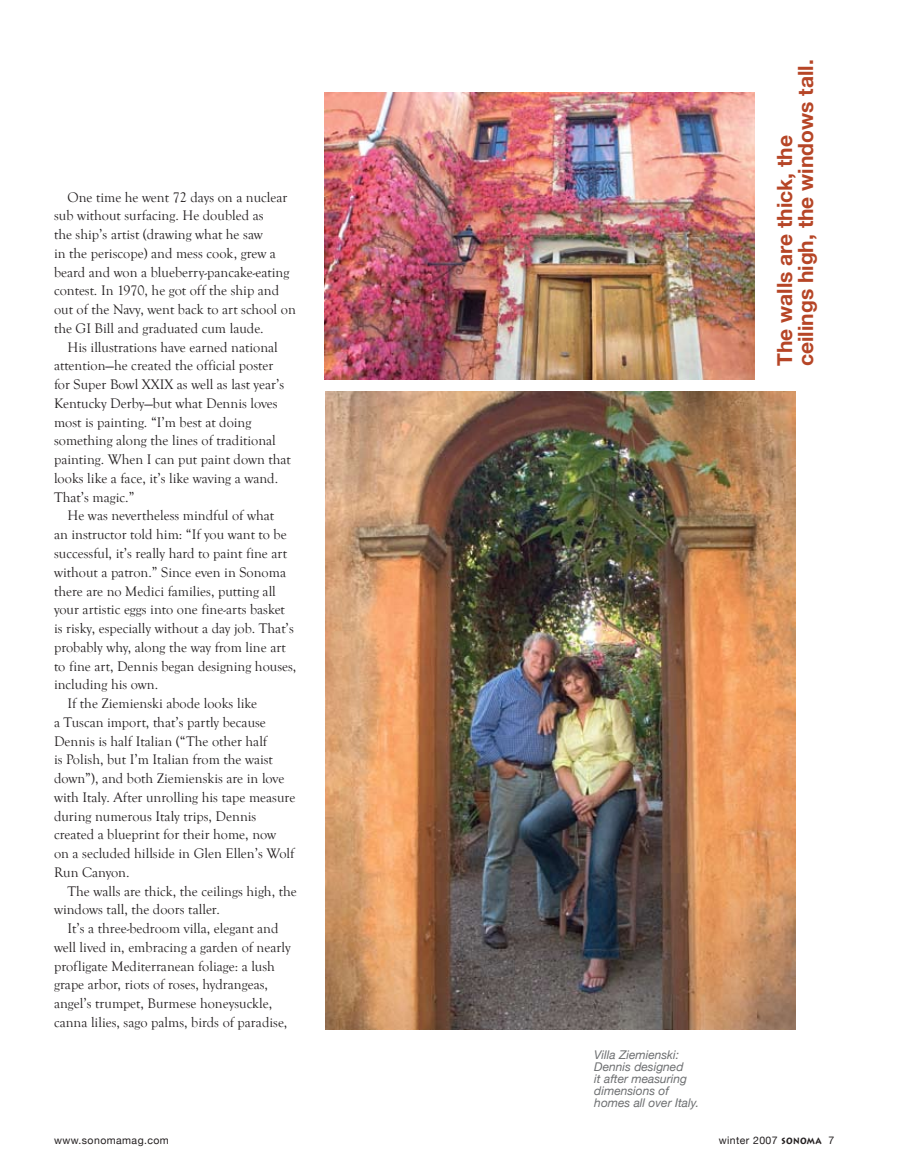
<style>
.page{position:relative;width:905px;height:1175px;background:#fff}
.page>*{position:absolute;margin:0;border:0;box-sizing:border-box;transform-origin:0 0}
.t1{font:700 21px/21px "Helvetica Neue";color:#b64526}
.t2{font:14.25px/18.8px "Goudy Old Style T";color:#231f20}
.t3{font:italic 12px/12px "Helvetica Neue";color:#6d6f71}
.t4{font:10.5px "Helvetica Neue";letter-spacing:.04em;color:#231f20}
.s1{font-family:"Lithos Pro";font-weight:700}
</style>
<div class="page">
<img style="left:325px;top:391px;width:471px;height:638px">
<img style="left:324px;top:93px;width:430px;height:286px">
<p class="t2" style="left:54px;top:187px;width:243px;text-indent:13px">One time he went 72 days on a nuclear sub without surfacing. He doubled as<br>the ship’s artist (drawing what he saw<br>in the periscope) and mess cook, grew a beard and won a blueberry-pancake-eating contest. In 1970, he got off the ship and out of the Navy, went back to art school on the GI Bill and graduated cum laude.</p>
<p class="t2" style="left:54px;top:337px;width:238px;text-indent:13px">His illustrations have earned national attention—he created the official poster for Super Bowl XXIX as well as last year’s Kentucky Derby—but what Dennis loves most is painting. “I’m best at doing something along the lines of traditional painting. When I can put paint down that looks like a face, it’s like waving a wand.<br>That’s magic.”</p>
<p class="t2" style="left:68px;top:506px;width:208px">He was nevertheless mindful of what</p>
<p class="t2" style="left:54px;top:525px;width:234px">an instructor told him: “If you want to be</p>
<p class="t2" style="left:54px;top:544px;width:234px">successful, it’s really hard to paint fine art</p>
<p class="t2" style="left:54px;top:562px;width:233px">without a patron.” Since even in Sonoma</p>
<p class="t2" style="left:54px;top:581px;width:223px">there are no Medici families, putting all</p>
<p class="t2" style="left:54px;top:600px;width:232px">your artistic eggs into one fine-arts basket</p>
<p class="t2" style="left:54px;top:619px;width:241px">is risky, especially without a day job. That’s</p>
<p class="t2" style="left:54px;top:637px;width:233px">probably why, along the way from line art</p>
<p class="t2" style="left:54px;top:656px;width:244px">to fine art, Dennis began designing houses,</p>
<p class="t2" style="left:54px;top:675px;width:106px">including his own.</p>
<p class="t2" style="left:68px;top:694px;width:191px">If the Ziemienski abode looks like</p>
<p class="t2" style="left:54px;top:712px;width:213px">a Tuscan import, that’s partly because</p>
<p class="t2" style="left:54px;top:731px;width:214px">Dennis is half Italian (“The other half</p>
<p class="t2" style="left:54px;top:750px;width:220px">is Polish, but I’m Italian from the waist</p>
<p class="t2" style="left:54px;top:769px;width:232px">down”), and both Ziemienskis are in love</p>
<p class="t2" style="left:54px;top:787px;width:243px">with Italy. After unrolling his tape measure</p>
<p class="t2" style="left:54px;top:806px;width:204px">during numerous Italy trips, Dennis</p>
<p class="t2" style="left:54px;top:825px;width:224px">created a blueprint for their home, now</p>
<p class="t2" style="left:54px;top:844px;width:242px">on a secluded hillside in Glen Ellen’s Wolf</p>
<p class="t2" style="left:54px;top:862px;width:77px">Run Canyon.</p>
<p class="t2" style="left:68px;top:881px;width:231px">The walls are thick, the ceilings high, the</p>
<p class="t2" style="left:54px;top:900px;width:167px">windows tall, the doors taller.</p>
<p class="t2" style="left:68px;top:919px;width:212px">It’s a three-bedroom villa, elegant and</p>
<p class="t2" style="left:54px;top:938px;width:238px">well lived in, embracing a garden of nearly</p>
<p class="t2" style="left:54px;top:956px;width:222px">profligate Mediterranean foliage: a lush</p>
<p class="t2" style="left:54px;top:975px;width:215px">grape arbor, riots of roses, hydrangeas,</p>
<p class="t2" style="left:54px;top:994px;width:220px">angel’s trumpet, Burmese honeysuckle,</p>
<p class="t2" style="left:54px;top:1013px;width:235px">canna lilies, sago palms, birds of paradise,</p>
<h1 class="t1" style="left:773px;top:366px;width:308px;rotate:-90deg">The walls are thick, the ceilings high, the windows tall.</h1>
<p class="t3" style="left:594px;top:1048px;width:106px">Villa Ziemienski:<br>Dennis designed<br>it after measuring dimensions of homes all over Italy.</p>
<p class="t4" style="left:54px;top:1134px;width:116px">www.sonomamag.com</p>
<p class="t4" style="left:718px;top:1134px;width:117px">winter 2007 <span class="s1">SONOMA</span> 7</p>
</div>
